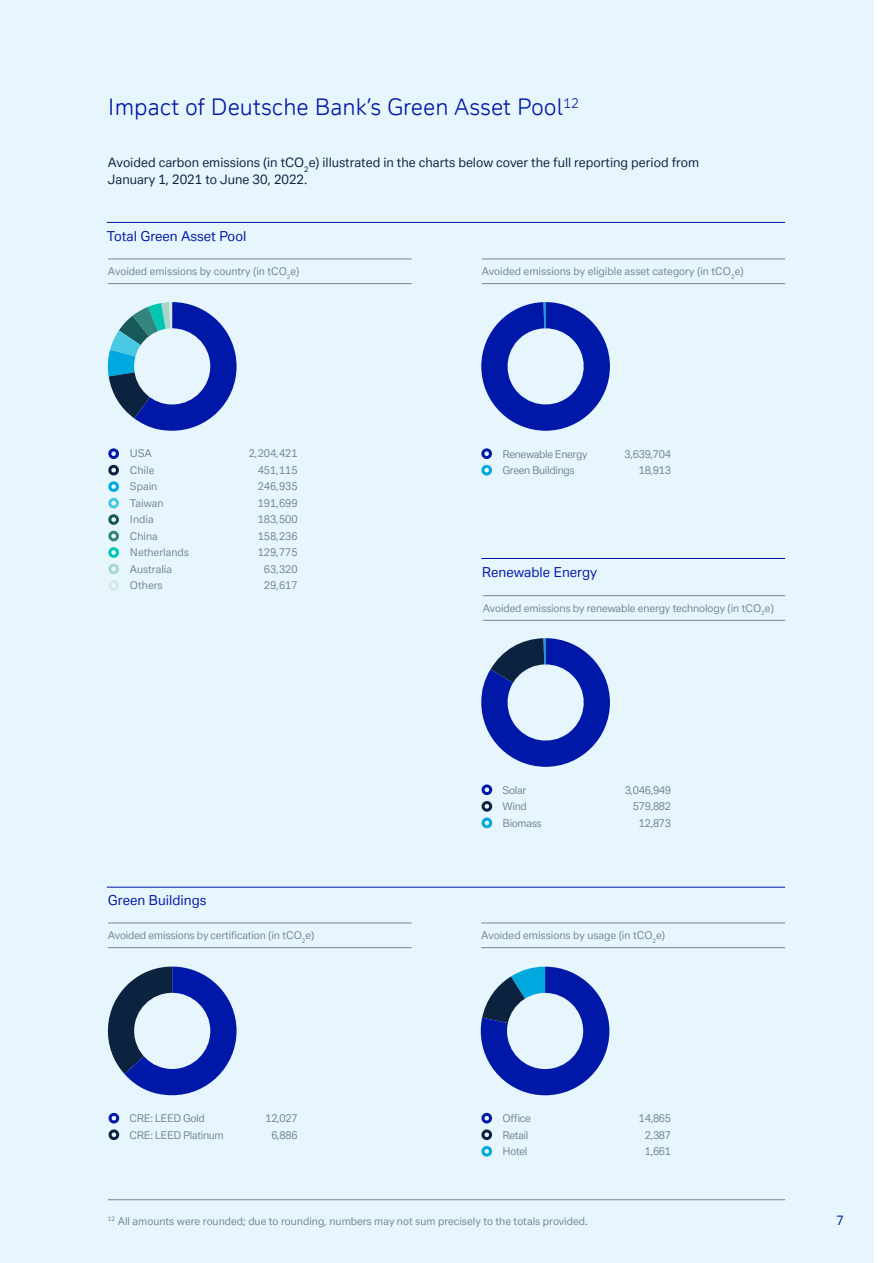
<style>
.page{position:relative;width:893px;height:1263px;background:#fff}
.page>*{position:absolute;margin:0;border:0;box-sizing:border-box;transform-origin:0 0}
.t1{font:22.5px "Deutsche Bank Display";color:#0018a8}
.t2{font:13.5px "Deutsche Bank Text";color:#0018a8}
.t3{font:12.75px/16.5px "Deutsche Bank Text";color:#0c2340}
.t4{font:12.75px "Deutsche Bank Text";color:#0018a8}
.t5{font:10.5px "Deutsche Bank Text";color:#768692}
.t6{font:10.5px "Deutsche Bank Text";letter-spacing:-.03em;color:#768692}
</style>
<div class="page">
<div style="left:0;top:0;width:874px;height:1263px;background:#e6f6fc"></div>
<hr style="left:108px;top:923px;width:304px;height:1px;background:#768692">
<hr style="left:108px;top:947px;width:304px;height:1px;background:#768692">
<hr style="left:483px;top:595px;width:302px;height:1px;background:#768692">
<hr style="left:483px;top:620px;width:302px;height:1px;background:#768692">
<hr style="left:108px;top:259px;width:304px;height:1px;background:#768692">
<hr style="left:108px;top:283px;width:304px;height:1px;background:#768692">
<hr style="left:107px;top:887px;width:678px;height:1px;background:#0018a8">
<hr style="left:481px;top:558px;width:304px;height:1px;background:#0018a8">
<hr style="left:107px;top:222px;width:678px;height:1px;background:#0018a8">
<div style="left:108px;top:448px;width:11px;height:11px;border:3px solid #0018a8;border-radius:50%"></div>
<div style="left:108px;top:465px;width:11px;height:10px;border:3px solid #0c2340;border-radius:50%"></div>
<div style="left:108px;top:481px;width:11px;height:11px;border:3px solid #00a8e0;border-radius:50%"></div>
<div style="left:108px;top:498px;width:11px;height:10px;border:3px solid #4ac9e3;border-radius:50%"></div>
<div style="left:108px;top:514px;width:11px;height:11px;border:3px solid #175959;border-radius:50%"></div>
<div style="left:108px;top:531px;width:11px;height:10px;border:3px solid #33857e;border-radius:50%"></div>
<div style="left:108px;top:547px;width:11px;height:11px;border:3px solid #00c7b1;border-radius:50%"></div>
<div style="left:108px;top:564px;width:11px;height:10px;border:3px solid #a7d6cd;border-radius:50%"></div>
<div style="left:108px;top:580px;width:11px;height:11px;border:3px solid #d6ebe5;border-radius:50%"></div>
<svg style="left:107px;top:966px;width:130px;height:129px"></svg>
<div style="left:134px;top:993px;width:76px;height:76px;background:#e6f6fc;border-radius:50%"></div>
<hr style="left:481px;top:923px;width:304px;height:1px;background:#768692">
<hr style="left:481px;top:947px;width:304px;height:1px;background:#768692">
<svg style="left:481px;top:967px;width:128px;height:128px"></svg>
<div style="left:507px;top:993px;width:76px;height:76px;background:#e6f6fc;border-radius:50%"></div>
<div style="left:481px;top:448px;width:11px;height:11px;border:3px solid #0018a8;border-radius:50%"></div>
<div style="left:481px;top:465px;width:11px;height:10px;border:3px solid #00a8e0;border-radius:50%"></div>
<hr style="left:482px;top:259px;width:303px;height:1px;background:#768692">
<hr style="left:482px;top:283px;width:303px;height:1px;background:#768692">
<hr style="left:108px;top:1199px;width:677px;height:1px;background:#768692">
<svg style="left:107px;top:302px;width:130px;height:129px"></svg>
<svg style="left:481px;top:638px;width:129px;height:129px"></svg>
<div style="left:481px;top:302px;width:129px;height:129px;background:#0018a8;border-radius:64px"></div>
<svg style="left:502px;top:302px;width:87px;height:103px"></svg>
<div style="left:482px;top:784px;width:10px;height:11px;border:3px solid #0018a8;border-radius:50%"></div>
<div style="left:482px;top:801px;width:10px;height:11px;border:3px solid #0c2340;border-radius:50%"></div>
<div style="left:482px;top:817px;width:10px;height:11px;border:3px solid #00a8e0;border-radius:50%"></div>
<div style="left:481px;top:1113px;width:11px;height:10px;border:3px solid #0018a8;border-radius:50%"></div>
<div style="left:481px;top:1129px;width:11px;height:11px;border:3px solid #0c2340;border-radius:50%"></div>
<div style="left:481px;top:1146px;width:11px;height:10px;border:3px solid #00a8e0;border-radius:50%"></div>
<div style="left:109px;top:1113px;width:10px;height:10px;border:3px solid #0018a8;border-radius:50%"></div>
<div style="left:109px;top:1129px;width:10px;height:11px;border:3px solid #0c2340;border-radius:50%"></div>
<h1 class="t1" style="left:108px;top:93px;width:472px">Impact of Deutsche Bank’s Green Asset Pool<sup>12</sup></h1>
<p class="t3" style="left:108px;top:154px;width:593px">Avoided carbon emissions (in tCO<sub>2</sub>e) illustrated in the charts below cover the full reporting period from<br>January 1, 2021 to June 30, 2022.</p>
<p class="t2" style="left:107px;top:228px;width:141px">Total Green Asset Pool</p>
<p class="t5" style="left:108px;top:265px;width:193px">Avoided emissions by country (in tCO<sub>2</sub>e)</p>
<p class="t5" style="left:130px;top:447px;width:24px">USA</p>
<p class="t5" style="left:249px;top:447px;width:50px">2,204,421</p>
<p class="t5" style="left:130px;top:463px;width:26px">Chile</p>
<p class="t5" style="left:258px;top:463px;width:41px">451,115</p>
<p class="t5" style="left:130px;top:480px;width:29px">Spain</p>
<p class="t5" style="left:258px;top:480px;width:41px">246,935</p>
<p class="t5" style="left:130px;top:496px;width:35px">Taiwan</p>
<p class="t5" style="left:258px;top:496px;width:41px">191,699</p>
<p class="t5" style="left:130px;top:513px;width:25px">India</p>
<p class="t5" style="left:258px;top:513px;width:41px">183,500</p>
<p class="t5" style="left:130px;top:529px;width:29px">China</p>
<p class="t5" style="left:258px;top:529px;width:41px">158,236</p>
<p class="t5" style="left:130px;top:546px;width:61px">Netherlands</p>
<p class="t5" style="left:258px;top:546px;width:41px">129,775</p>
<p class="t5" style="left:130px;top:562px;width:44px">Australia</p>
<p class="t5" style="left:264px;top:562px;width:35px">63,320</p>
<p class="t5" style="left:130px;top:579px;width:34px">Others</p>
<p class="t5" style="left:264px;top:579px;width:35px">29,617</p>
<p class="t2" style="left:108px;top:892px;width:100px">Green Buildings</p>
<p class="t5" style="left:108px;top:929px;width:208px">Avoided emissions by certification (in tCO<sub>2</sub>e)</p>
<p class="t5" style="left:482px;top:265px;width:263px">Avoided emissions by eligible asset category (in tCO<sub>2</sub>e)</p>
<p class="t6" style="left:502px;top:447px;width:87px">Renewable Energy</p>
<p class="t5" style="left:625px;top:447px;width:48px">3,639,704</p>
<p class="t6" style="left:502px;top:464px;width:74px">Green Buildings</p>
<p class="t5" style="left:639px;top:464px;width:34px">18,913</p>
<p class="t2" style="left:482px;top:564px;width:117px">Renewable Energy</p>
<p class="t5" style="left:483px;top:601px;width:293px">Avoided emissions by renewable energy technology (in tCO<sub>2</sub>e)</p>
<p class="t5" style="left:503px;top:783px;width:25px">Solar</p>
<p class="t5" style="left:625px;top:783px;width:48px">3,046,949</p>
<p class="t5" style="left:503px;top:800px;width:26px">Wind</p>
<p class="t5" style="left:633px;top:800px;width:40px">579,882</p>
<p class="t6" style="left:503px;top:816px;width:41px">Biomass</p>
<p class="t5" style="left:639px;top:816px;width:34px">12,873</p>
<p class="t5" style="left:481px;top:929px;width:185px">Avoided emissions by usage (in tCO<sub>2</sub>e)</p>
<p class="t6" style="left:130px;top:1112px;width:77px">CRE: LEED Gold</p>
<p class="t5" style="left:265px;top:1112px;width:34px">12,027</p>
<p class="t6" style="left:130px;top:1128px;width:96px">CRE: LEED Platinum</p>
<p class="t5" style="left:271px;top:1128px;width:28px">6,886</p>
<p class="t5" style="left:502px;top:1112px;width:30px">Office</p>
<p class="t5" style="left:639px;top:1112px;width:34px">14,865</p>
<p class="t5" style="left:502px;top:1128px;width:27px">Retail</p>
<p class="t5" style="left:645px;top:1128px;width:28px">2,387</p>
<p class="t5" style="left:502px;top:1145px;width:26px">Hotel</p>
<p class="t5" style="left:645px;top:1145px;width:28px">1,661</p>
<p class="t5" style="left:108px;top:1214px;width:481px"><sup>12</sup> All amounts were rounded; due to rounding, numbers may not sum precisely to the totals provided.</p>
<p class="t4" style="left:836px;top:1212px;width:9px">7</p>
</div>
